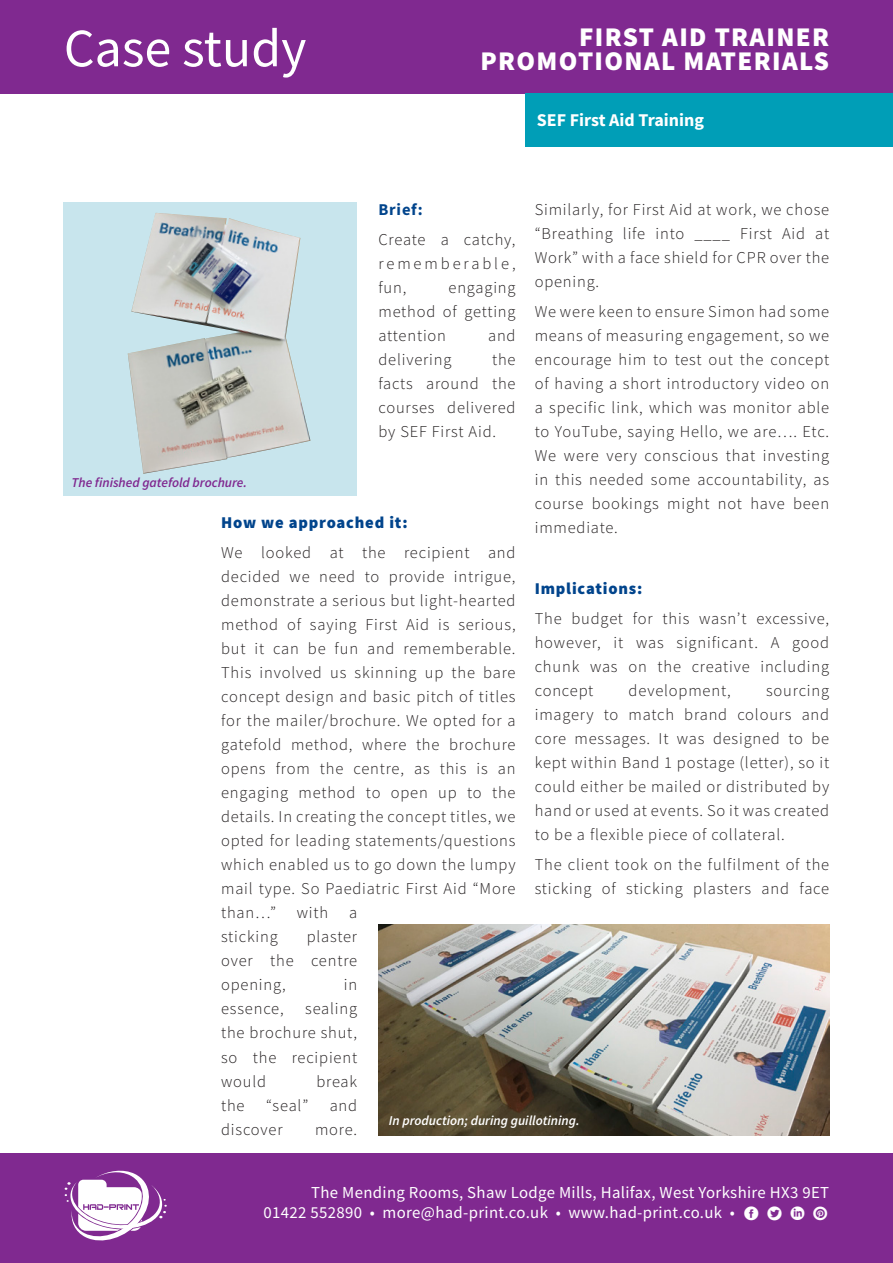
<style>
.page{position:relative;width:893px;height:1263px;background:#fff}
.page>*{position:absolute;margin:0;border:0;box-sizing:border-box;transform-origin:0 0}
.t1{font:54px "Source Sans Pro";color:#fff}
.t2{font:900 27px/24px "Source Sans Pro";letter-spacing:.05em;color:#fff;text-align:right}
.t3{font:700 18px "Source Sans Pro";color:#fff}
.t4{font:16.8px/20.1px "Source Sans Pro";letter-spacing:.02em;color:#fff;text-align:right}
.t5{font:300 16.5px/24px "Source Sans Pro";letter-spacing:.05em;color:#231f20;text-align:justify}
.t6{font:900 16.5px "Source Sans Pro";letter-spacing:.05em;color:#01448c}
.t7{font:700 16.5px "Source Sans Pro";letter-spacing:.05em;color:#01448c}
.t8{font:italic 600 13.5px "Source Sans Pro";color:#fff}
.t9{font:italic 600 13.5px "Source Sans Pro";color:#802990}
.s1{font-family:"Social Circles";font-size:25.2px}
</style>
<div class="page">
<div style="left:0;top:0;width:893px;height:94px;background:#802990"></div>
<div style="left:525px;top:94px;width:368px;height:53px;background:#009eb7"></div>
<div style="left:0;top:1154px;width:893px;height:109px;background:#802990"></div>
<svg style="left:65px;top:1170px;width:102px;height:71px"></svg>
<div style="left:64px;top:202px;width:293px;height:293px;background:#c8e5ed"></div>
<img style="left:128px;top:213px;width:182px;height:261px">
<img style="left:378px;top:925px;width:451px;height:210px">
<h1 class="t1" style="left:64px;top:14px;width:244px">Case study</h1>
<h2 class="t2" style="left:480px;top:25px;width:350px">FIRST AID TRAINER<br>PROMOTIONAL MATERIALS</h2>
<p class="t3" style="left:537px;top:108px;width:169px">SEF First Aid Training</p>
<p class="t7" style="left:378px;top:198px;width:46px">Brief:</p>
<p class="t5" style="left:378px;top:227px;width:139px">Create a catchy, rememberable, fun,</p>
<p class="t5" style="left:378px;top:275px;width:139px;text-indent:70px">engaging method of getting attention</p>
<p class="t5" style="left:488px;top:323px;width:29px">and</p>
<p class="t9" style="left:71px;top:474px;width:177px">The finished gatefold brochure.</p>
<p class="t5" style="left:378px;top:347px;width:139px;text-indent:114px">the facts around the courses delivered by SEF First Aid.</p>
<p class="t5" style="left:378px;top:347px;width:75px">delivering</p>
<p class="t6" style="left:221px;top:511px;width:188px">How we approached it:</p>
<p class="t5" style="left:221px;top:541px;width:296px">We looked at the recipient and decided we need to provide intrigue, demonstrate a serious but light-hearted method of saying First Aid is serious, but it can be fun and rememberable.<br>This involved us skinning up the bare concept design and basic pitch of titles for the mailer/brochure. We opted for a gatefold method, where the brochure opens from the centre, as this is an engaging method to open up to the details. In creating the concept titles, we opted for leading statements/questions which enabled us to go down the lumpy mail type. So Paediatric First Aid “More than…”</p>
<p class="t5" style="left:297px;top:901px;width:33px">with</p>
<p class="t5" style="left:349px;top:901px;width:10px">a</p>
<p class="t5" style="left:221px;top:925px;width:58px">sticking</p>
<p class="t5" style="left:221px;top:925px;width:138px;text-indent:86px">plaster over the centre opening,</p>
<p class="t5" style="left:344px;top:973px;width:15px">in</p>
<p class="t5" style="left:221px;top:997px;width:138px;text-indent:84px">sealing the brochure shut, so the recipient would</p>
<p class="t5" style="left:221px;top:997px;width:64px">essence,</p>
<p class="t5" style="left:316px;top:1069px;width:42px">break</p>
<p class="t5" style="left:535px;top:197px;width:296px">Similarly, for First Aid at work, we chose “Breathing life into ____ First Aid at Work” with a face shield for CPR over the opening.</p>
<p class="t5" style="left:535px;top:299px;width:296px">We were keen to ensure Simon had some means of measuring engagement, so we encourage him to test out the concept of having a short introductory video on a specific link, which was monitor able to YouTube, saying Hello, we are…. Etc.<br>We were very conscious that investing in this needed some accountability, as course bookings might not have been immediate.</p>
<p class="t6" style="left:535px;top:577px;width:109px">Implications:</p>
<p class="t5" style="left:535px;top:607px;width:296px">The budget for this wasn’t excessive, however, it was significant. A good chunk was on the creative including concept</p>
<p class="t5" style="left:629px;top:679px;width:104px">development,</p>
<p class="t5" style="left:535px;top:679px;width:296px;text-indent:231px">sourcing imagery to match brand colours and core messages. It was designed to be kept within Band 1 postage (letter), so it could either be mailed or distributed by hand or used at events. So it was created to be a flexible piece of collateral.</p>
<p class="t5" style="left:535px;top:853px;width:296px">The client took on the fulfilment of the sticking of sticking plasters and face</p>
<p class="t5" style="left:221px;top:1093px;width:25px">the</p>
<p class="t5" style="left:266px;top:1093px;width:44px">“seal”</p>
<p class="t5" style="left:330px;top:1093px;width:29px">and</p>
<p class="t5" style="left:221px;top:1117px;width:63px">discover</p>
<p class="t5" style="left:315px;top:1117px;width:44px">more.</p>
<p class="t8" style="left:389px;top:1112px;width:192px">In production; during guillotining.</p>
<p class="t4" style="left:263px;top:1182px;width:567px">The Mending Rooms, Shaw Lodge Mills, Halifax, West Yorkshire HX3 9ET<br>01422 552890 • more@had-print.co.uk • www.had-print.co.uk • <span class="s1">f t l p</span></p>
</div>
